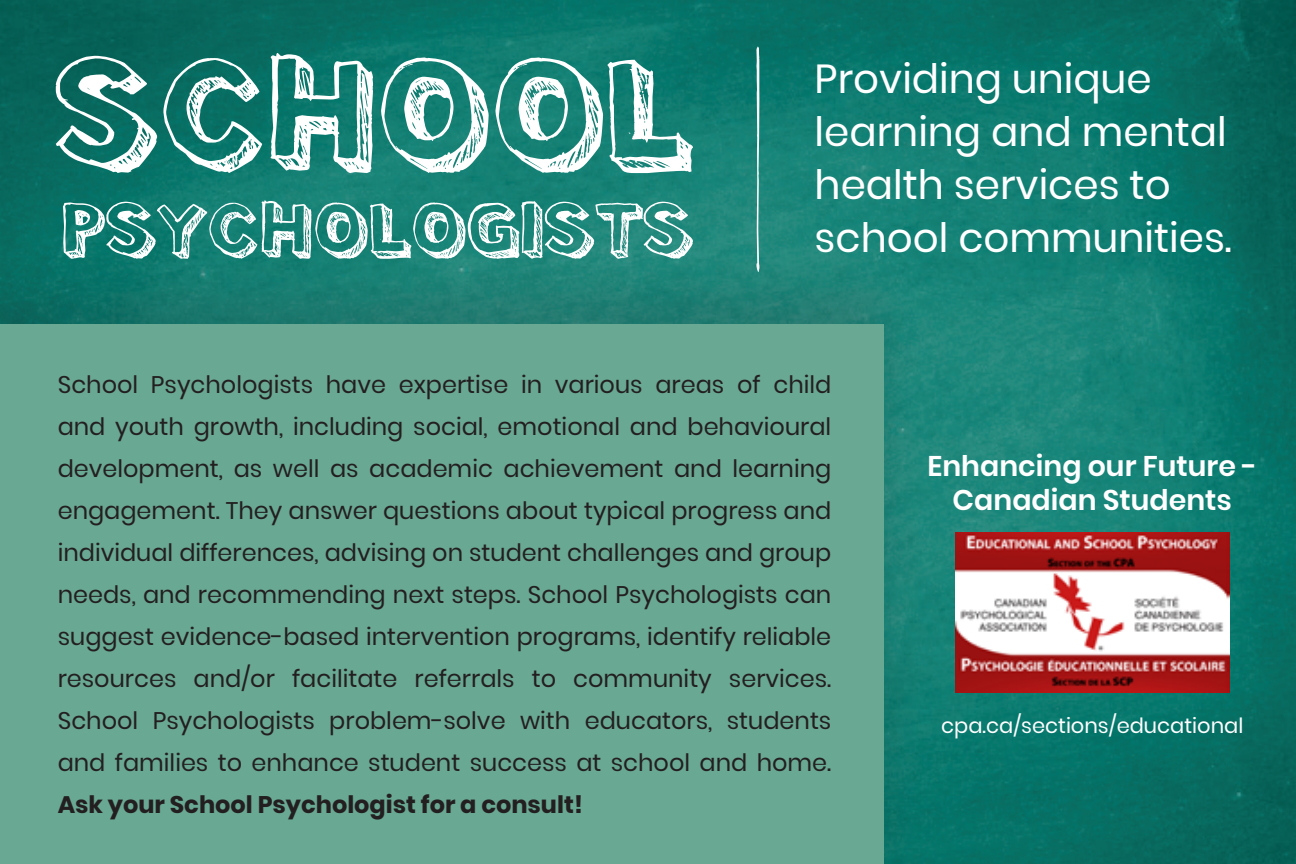
<style>
.page{position:relative;width:1296px;height:864px;background:#fff}
.page>*{position:absolute;margin:0;border:0;box-sizing:border-box;transform-origin:0 0}
.t1{font:155.7px "Pointy";color:#fff}
.t2{font:75.9px "Pointy";color:#fff}
.t3{font:40.5px/52.8px "Poppins";color:#fff}
.t4{font:600 28.5px "Poppins";color:#fff}
.t5{font:24px/42px "Poppins";color:#231f20;text-align:justify}
.t6{font:21px "Poppins";color:#fff}
.s1{font-weight:700}
</style>
<div class="page">
<img style="left:0;top:0;width:1296px;height:864px">
<div style="left:0;top:249px;width:929px;height:615px;background:#231f20;opacity:.16"></div>
<div style="left:0;top:324px;width:883px;height:540px;background:#69a893"></div>
<img style="left:955px;top:532px;width:274px;height:160px">
<svg style="left:756px;top:46px;width:4px;height:226px"></svg>
<p class="t1" style="left:56px;top:47px;width:640px">SCHOOL</p>
<p class="t2" style="left:56px;top:197px;width:640px">PSYCHOLOGISTS</p>
<p class="t3" style="left:815px;top:53px;width:419px">Providing unique learning and mental health services to school communities.</p>
<p class="t5" style="left:58px;top:364px;width:775px">School Psychologists have expertise in various areas of child and youth growth, including social, emotional and behavioural development, as well as academic achievement and learning engagement. They answer questions about typical progress and individual differences, advising on student challenges and group needs, and recommending next steps. School Psychologists can suggest evidence-based intervention programs, identify reliable resources and/or facilitate referrals to community services.<br>School Psychologists problem-solve with educators, students and families to enhance student success at school and home.<br><span class="s1">Ask your School Psychologist for a consult!</span></p>
<p class="t4" style="left:927px;top:449px;width:331px">Enhancing our Future -</p>
<p class="t4" style="left:953px;top:483px;width:281px">Canadian Students</p>
<p class="t6" style="left:941px;top:714px;width:304px">cpa.ca/sections/educational</p>
</div>
